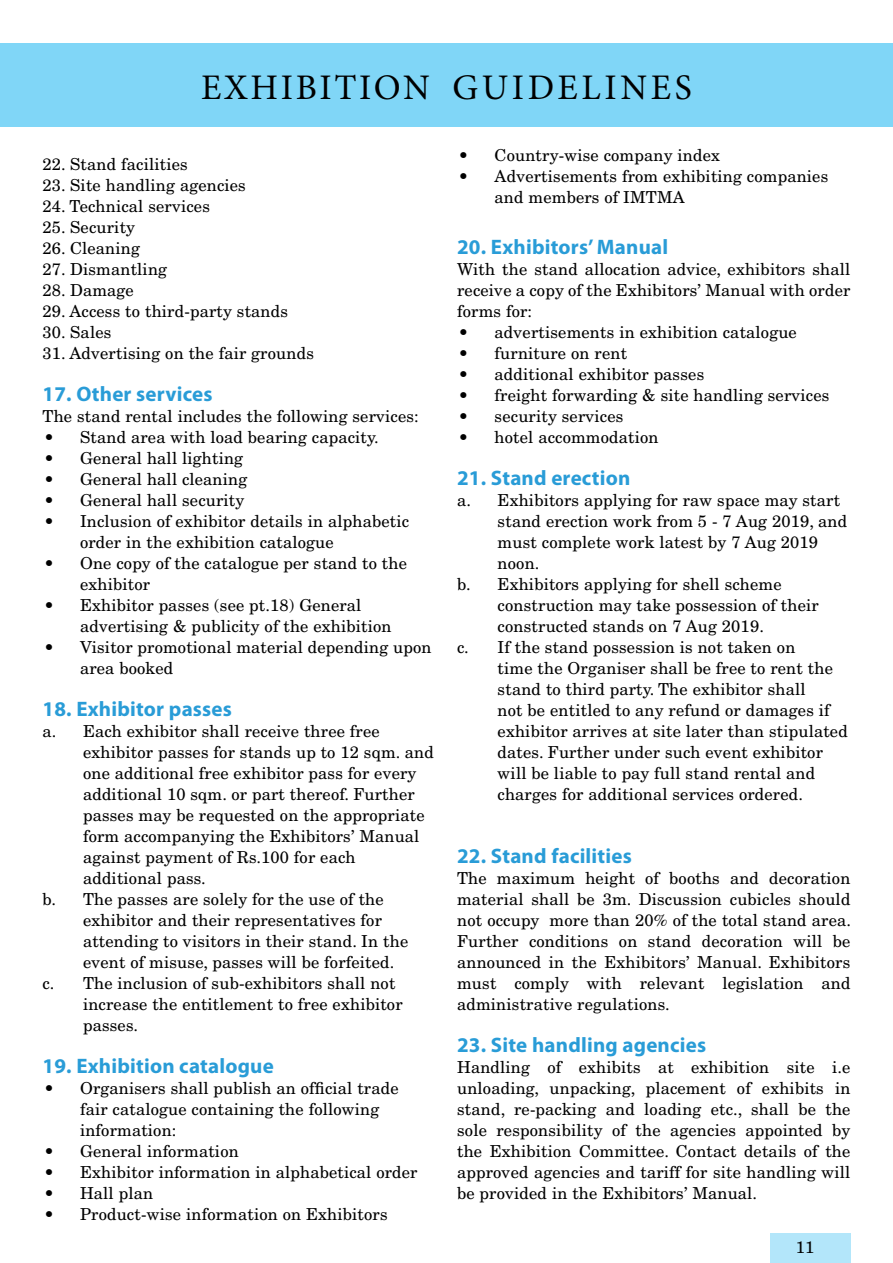
<style>
.page{position:relative;width:893px;height:1263px;background:#fff}
.page>*{position:absolute;margin:0;border:0;box-sizing:border-box;transform-origin:0 0}
.t1{font:36px "Minion Pro";letter-spacing:.085em;color:#000}
.t2{font:700 21px "Myriad Pro";letter-spacing:.01em;color:#299cd7}
.t3{font:16.5px/21px "New Century Schlbk LT Std";letter-spacing:.01em;color:#000}
</style>
<div class="page">
<div style="left:770px;top:1233px;width:80px;height:30px;background:#b3e6fa"></div>
<div style="left:0;top:43px;width:893px;height:84px;background:#80d6f7"></div>
<h1 class="t1" style="left:201px;top:63px;width:492px">EXHIBITION GUIDELINES</h1>
<p class="t3" style="left:43px;top:153px;width:147px">22. Stand facilities</p>
<p class="t3" style="left:43px;top:174px;width:205px">23. Site handling agencies</p>
<p class="t3" style="left:43px;top:195px;width:169px">24. Technical services</p>
<p class="t3" style="left:43px;top:216px;width:94px">25. Security</p>
<p class="t3" style="left:43px;top:237px;width:99px">26. Cleaning</p>
<p class="t3" style="left:43px;top:258px;width:126px">27. Dismantling</p>
<p class="t3" style="left:43px;top:279px;width:93px">28. Damage</p>
<p class="t3" style="left:43px;top:300px;width:247px">29. Access to third-party stands</p>
<p class="t3" style="left:43px;top:321px;width:70px">30. Sales</p>
<p class="t3" style="left:43px;top:342px;width:273px">31. Advertising on the fair grounds</p>
<p class="t2" style="left:43px;top:380px;width:172px">17. Other services</p>
<p class="t3" style="left:43px;top:405px;width:378px">The stand rental includes the following services:</p>
<p class="t3" style="left:44px;top:426px;width:336px">• Stand area with load bearing capacity.</p>
<p class="t3" style="left:44px;top:447px;width:201px">• General hall lighting</p>
<p class="t3" style="left:44px;top:468px;width:205px">• General hall cleaning</p>
<p class="t3" style="left:44px;top:489px;width:202px">• General hall security</p>
<p class="t3" style="left:80px;top:510px;width:331px;text-indent:-36px">• Inclusion of exhibitor details in alphabetic order in the exhibition catalogue</p>
<p class="t3" style="left:80px;top:552px;width:329px;text-indent:-36px">• One copy of the catalogue per stand to the exhibitor</p>
<p class="t3" style="left:80px;top:594px;width:313px;text-indent:-36px">• Exhibitor passes (see pt.18) General advertising &amp; publicity of the exhibition</p>
<p class="t3" style="left:80px;top:636px;width:353px;text-indent:-36px">• Visitor promotional material depending upon area booked</p>
<p class="t2" style="left:43px;top:695px;width:191px">18. Exhibitor passes</p>
<p class="t3" style="left:43px;top:720px;width:339px">a. Each exhibitor shall receive three free</p>
<p class="t3" style="left:83px;top:741px;width:352px">exhibitor passes for stands up to 12 sqm. and</p>
<p class="t3" style="left:83px;top:762px;width:335px">one additional free exhibitor pass for every</p>
<p class="t3" style="left:83px;top:783px;width:333px">additional 10 sqm. or part thereof. Further</p>
<p class="t3" style="left:83px;top:804px;width:343px">passes may be requested on the appropriate</p>
<p class="t3" style="left:83px;top:825px;width:338px">form accompanying the Exhibitors’ Manual</p>
<p class="t3" style="left:83px;top:846px;width:274px">against payment of Rs.100 for each</p>
<p class="t3" style="left:83px;top:867px;width:124px">additional pass.</p>
<p class="t3" style="left:43px;top:888px;width:343px">b. The passes are solely for the use of the</p>
<p class="t3" style="left:83px;top:909px;width:300px">exhibitor and their representatives for</p>
<p class="t3" style="left:83px;top:930px;width:327px">attending to visitors in their stand. In the</p>
<p class="t3" style="left:83px;top:951px;width:313px">event of misuse, passes will be forfeited.</p>
<p class="t3" style="left:43px;top:972px;width:354px">c. The inclusion of sub-exhibitors shall not</p>
<p class="t3" style="left:83px;top:993px;width:321px">increase the entitlement to free exhibitor</p>
<p class="t3" style="left:83px;top:1014px;width:56px">passes.</p>
<p class="t2" style="left:43px;top:1052px;width:233px">19. Exhibition catalogue</p>
<p class="t3" style="left:80px;top:1077px;width:320px;text-indent:-36px">• Organisers shall publish an official trade fair catalogue containing the following information:</p>
<p class="t3" style="left:44px;top:1140px;width:196px">• General information</p>
<p class="t3" style="left:44px;top:1161px;width:375px">• Exhibitor information in alphabetical order</p>
<p class="t3" style="left:44px;top:1182px;width:111px">• Hall plan</p>
<p class="t3" style="left:44px;top:1203px;width:345px">• Product-wise information on Exhibitors</p>
<p class="t3" style="left:459px;top:145px;width:263px">• Country-wise company index</p>
<p class="t3" style="left:495px;top:166px;width:335px;text-indent:-36px">• Advertisements from exhibiting companies and members of IMTMA</p>
<p class="t2" style="left:457px;top:233px;width:213px">20. Exhibitors’ Manual</p>
<p class="t3" style="left:457px;top:258px;width:395px;text-align:justify">With the stand allocation advice, exhibitors shall receive a copy of the Exhibitors’ Manual with order forms for:</p>
<p class="t3" style="left:459px;top:321px;width:340px">• advertisements in exhibition catalogue</p>
<p class="t3" style="left:459px;top:342px;width:170px">• furniture on rent</p>
<p class="t3" style="left:459px;top:363px;width:247px">• additional exhibitor passes</p>
<p class="t3" style="left:459px;top:384px;width:372px">• freight forwarding &amp; site handling services</p>
<p class="t3" style="left:459px;top:405px;width:166px">• security services</p>
<p class="t3" style="left:459px;top:426px;width:202px">• hotel accommodation</p>
<p class="t2" style="left:457px;top:464px;width:175px">21. Stand erection</p>
<p class="t3" style="left:457px;top:489px;width:384px">a. Exhibitors applying for raw space may start</p>
<p class="t3" style="left:498px;top:510px;width:351px">stand erection work from 5 - 7 Aug 2019, and</p>
<p class="t3" style="left:498px;top:531px;width:322px">must complete work latest by 7 Aug 2019</p>
<p class="t3" style="left:498px;top:552px;width:43px">noon.</p>
<p class="t3" style="left:457px;top:573px;width:326px">b. Exhibitors applying for shell scheme</p>
<p class="t3" style="left:498px;top:594px;width:323px">construction may take possession of their</p>
<p class="t3" style="left:498px;top:615px;width:268px">constructed stands on 7 Aug 2019.</p>
<p class="t3" style="left:457px;top:636px;width:340px">c. If the stand possession is not taken on</p>
<p class="t3" style="left:498px;top:657px;width:337px">time the Organiser shall be free to rent the</p>
<p class="t3" style="left:498px;top:678px;width:310px">stand to third party. The exhibitor shall</p>
<p class="t3" style="left:498px;top:699px;width:334px">not be entitled to any refund or damages if</p>
<p class="t3" style="left:498px;top:720px;width:352px">exhibitor arrives at site later than stipulated</p>
<p class="t3" style="left:498px;top:741px;width:327px">dates. Further under such event exhibitor</p>
<p class="t3" style="left:498px;top:762px;width:319px">will be liable to pay full stand rental and</p>
<p class="t3" style="left:498px;top:783px;width:307px">charges for additional services ordered.</p>
<p class="t2" style="left:457px;top:842px;width:176px">22. Stand facilities</p>
<p class="t3" style="left:457px;top:867px;width:395px;text-align:justify">The maximum height of booths and decoration material shall be 3m. Discussion cubicles should not occupy more than 20% of the total stand area.<br>Further conditions on stand decoration will be announced in the Exhibitors’ Manual. Exhibitors must comply with relevant legislation and administrative regulations.</p>
<p class="t2" style="left:457px;top:1031px;width:251px">23. Site handling agencies</p>
<p class="t3" style="left:457px;top:1056px;width:395px;text-align:justify">Handling of exhibits at exhibition site i.e unloading, unpacking, placement of exhibits in stand, re-packing and loading etc., shall be the sole responsibility of the agencies appointed by the Exhibition Committee. Contact details of the approved agencies and tariff for site handling will be provided in the Exhibitors’ Manual.</p>
<p class="t3" style="left:796px;top:1236px;width:20px">11</p>
</div>
